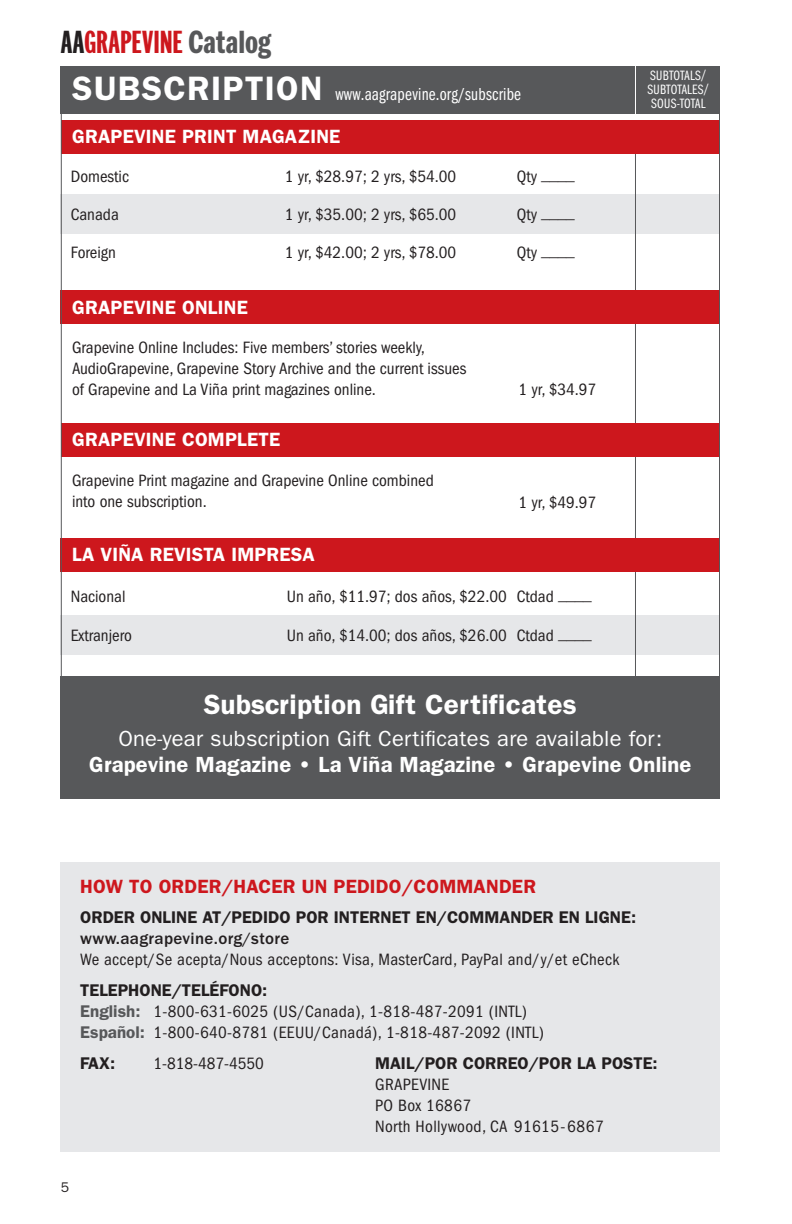
<style>
.page{position:relative;width:792px;height:1224px;background:#fff}
.page>*{position:absolute;margin:0;border:0;box-sizing:border-box;transform-origin:0 0}
.t1{font:700 33.4px "Franklin Comp ITC Pro";letter-spacing:-.005em;color:#cd171d}
.demi_condensed_title{font:600 28px "ITC Franklin Gothic Std";letter-spacing:.01em;color:#fff}
.t2{font:22px "ITC Franklin Gothic Std";letter-spacing:.01em;color:#fff}
.t3{font:600 22px "ITC Franklin Gothic Std";letter-spacing:.01em;color:#fff}
.SUBCATEGORIES{font:600 19.2px "ITC Franklin Gothic Std";letter-spacing:.01em;color:#fff}
.SUBCATEGORIES-2{font:600 19.2px "ITC Franklin Gothic Std";letter-spacing:.01em;color:#cd171d}
.CATEGORIES{font:18px "ITC Franklin Gothic Std Bk Cp";letter-spacing:.01em;color:#fff}
.demi_condensed_title-2{font:condensed 17.4px "ITC Franklin Gothic Std";color:#231f20}
.demi_condensed_title-3{font:condensed 17px/21px "ITC Franklin Gothic Std";color:#231f20}
.demi_condensed_title-4{font:condensed 17px/21px "ITC Franklin Gothic Std";letter-spacing:.02em;color:#231f20}
.demi_condensed_title-5{font:600 17px "ITC Franklin Gothic Std";color:#231f20}
.t4{font:14px/14px "ITC Franklin Gothic Std Bk Cp";letter-spacing:.02em;color:#fff}
.t5{font:14px "ITC Franklin Gothic Std";color:#231f20}
.s1{color:#231f20}
.s2{font-family:"ITC Franklin Gothic Std Dm Cp";font-weight:400;color:#57585a}
.s3{font-family:"ITC Franklin Gothic Std";font-weight:600;font-size:34px}
.s4{font-size:17.4px}
.s5{font-weight:500;font-stretch:normal}
.s6{font-weight:600;font-stretch:normal;color:#57585a}
</style>
<div class="page">
<div style="left:61px;top:616px;width:659px;height:39px;background:#e6e7e9"></div>
<div style="left:61px;top:194px;width:659px;height:40px;background:#e6e7e9"></div>
<div style="left:61px;top:66px;width:659px;height:48px;background:#57585a"></div>
<hr style="left:635px;top:64px;width:1px;height:56px;background:#fff">
<hr style="left:635px;top:125px;width:1px;height:589px;background:#57585a">
<div style="left:61px;top:538px;width:658px;height:34px;background:#cd171d"></div>
<div style="left:61px;top:120px;width:659px;height:34px;background:#cd171d"></div>
<div style="left:61px;top:291px;width:658px;height:33px;background:#cd171d"></div>
<div style="left:61px;top:423px;width:659px;height:34px;background:#cd171d"></div>
<div style="left:61px;top:863px;width:659px;height:289px;background:#e6e7e9"></div>
<div style="left:61px;top:676px;width:659px;height:122px;background:#57585a"></div>
<h1 class="t1" style="left:61px;top:24px;width:212px"><span class="s1">AA</span>GRAPEVINE <span class="s2">Catalog</span></h1>
<p class="CATEGORIES" style="left:72px;top:84px;width:450px"><span class="s3">SUBSCRIPTION</span> www.aagrapevine.org/subscribe</p>
<p class="t4" style="left:648px;top:69px;width:63px">SUBTOTALS/<br>SUBTOTALES/<br>SOUS-TOTAL</p>
<p class="SUBCATEGORIES" style="left:72px;top:125px;width:270px">GRAPEVINE PRINT MAGAZINE</p>
<p class="demi_condensed_title-3" style="left:71px;top:166px;width:60px">Domestic</p>
<p class="demi_condensed_title-3" style="left:285px;top:166px;width:173px">1 yr, $28.97; 2 yrs, $54.00</p>
<p class="demi_condensed_title-2" style="left:517px;top:164px;width:60px"><sub>Qty</sub> ____</p>
<p class="demi_condensed_title-3" style="left:71px;top:204px;width:50px">Canada</p>
<p class="demi_condensed_title-3" style="left:285px;top:204px;width:173px">1 yr, $35.00; 2 yrs, $65.00</p>
<p class="demi_condensed_title-2" style="left:517px;top:202px;width:60px"><sub>Qty</sub> ____</p>
<p class="demi_condensed_title-3" style="left:71px;top:242px;width:47px">Foreign</p>
<p class="demi_condensed_title-3" style="left:285px;top:242px;width:173px">1 yr, $42.00; 2 yrs, $78.00</p>
<p class="demi_condensed_title-2" style="left:517px;top:241px;width:60px"><sub>Qty</sub> ____</p>
<p class="SUBCATEGORIES" style="left:72px;top:296px;width:177px">GRAPEVINE ONLINE</p>
<p class="demi_condensed_title-3" style="left:72px;top:337px;width:396px">Grapevine Online Includes: Five members’ stories weekly,<br>AudioGrapevine, Grapevine Story Archive and the current issues of Grapevine and La Viña print magazines online.</p>
<p class="SUBCATEGORIES" style="left:72px;top:428px;width:209px">GRAPEVINE COMPLETE</p>
<p class="demi_condensed_title-3" style="left:72px;top:470px;width:363px">Grapevine Print magazine and Grapevine Online combined into one subscription.</p>
<p class="SUBCATEGORIES" style="left:72px;top:543px;width:244px">LA VIÑA REVISTA IMPRESA</p>
<p class="demi_condensed_title-3" style="left:518px;top:379px;width:79px">1 yr, $34.97</p>
<p class="demi_condensed_title-3" style="left:518px;top:492px;width:79px">1 yr, $49.97</p>
<p class="demi_condensed_title-3" style="left:71px;top:586px;width:56px">Nacional</p>
<p class="demi_condensed_title-3" style="left:287px;top:586px;width:306px">Un año, $11.97; dos años, $22.00 Ctdad <span class="s4">____</span></p>
<p class="demi_condensed_title-3" style="left:71px;top:625px;width:63px">Extranjero</p>
<p class="demi_condensed_title-3" style="left:287px;top:625px;width:306px">Un año, $14.00; dos años, $26.00 Ctdad <span class="s4">____</span></p>
<p class="demi_condensed_title" style="left:204px;top:688px;width:374px">Subscription Gift Certificates</p>
<p class="t2" style="left:118px;top:726px;width:545px">One-year subscription Gift Certificates are available for:</p>
<p class="t3" style="left:89px;top:751px;width:604px">Grapevine Magazine • La Viña Magazine • Grapevine Online</p>
<p class="SUBCATEGORIES-2" style="left:80px;top:875px;width:457px">HOW TO ORDER/HACER UN PEDIDO/COMMANDER</p>
<p class="demi_condensed_title-5" style="left:80px;top:908px;width:557px">ORDER ONLINE AT/PEDIDO POR INTERNET EN/COMMANDER EN LIGNE:</p>
<p class="demi_condensed_title-4" style="left:80px;top:928px;width:540px"><span class="s5">www.aagrapevine.org/store<br></span>We accept/Se acepta/Nous acceptons: Visa, MasterCard, PayPal and/y/et eCheck</p>
<p class="demi_condensed_title-5" style="left:80px;top:980px;width:188px">TELEPHONE/TELÉFONO:</p>
<p class="demi_condensed_title-4" style="left:80px;top:1001px;width:448px"><span class="s6">English:</span> 1-800-631-6025 (US/Canada), 1-818-487-2091 (INTL)</p>
<p class="demi_condensed_title-4" style="left:80px;top:1022px;width:465px"><span class="s6">Español:</span> 1-800-640-8781 (EEUU/Canadá), 1-818-487-2092 (INTL)</p>
<p class="demi_condensed_title-5" style="left:80px;top:1053px;width:36px">FAX:</p>
<p class="demi_condensed_title-3" style="left:154px;top:1053px;width:112px">1-818-487-4550</p>
<p class="demi_condensed_title-5" style="left:375px;top:1053px;width:284px">MAIL/POR CORREO/POR LA POSTE:</p>
<p class="demi_condensed_title-4" style="left:375px;top:1074px;width:230px">GRAPEVINE<br>PO Box 16867<br>North Hollywood, CA 91615-6867</p>
<p class="t5" style="left:61px;top:1179px;width:10px">5</p>
</div>
